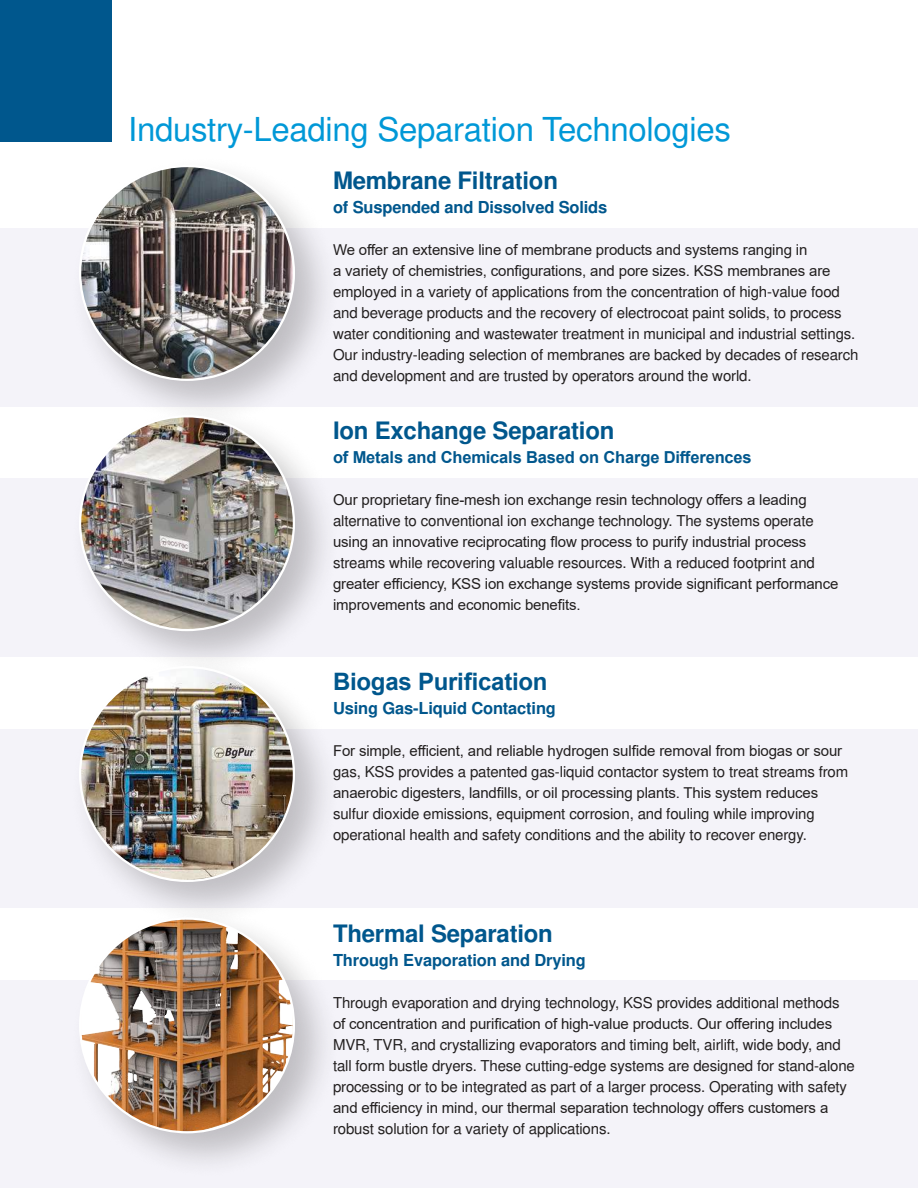
<style>
.page{position:relative;width:918px;height:1188px;background:#fff}
.page>*{position:absolute;margin:0;border:0;box-sizing:border-box;transform-origin:0 0}
.t1{font:33px "Arial";letter-spacing:-.01em;color:#0098d7}
.t2{font:700 24px "Arial";letter-spacing:-.01em;color:#00578d}
.t3{font:700 16.5px "Arial";letter-spacing:-.01em;color:#00578d}
.t4{font:15px/21px "Arial";letter-spacing:-.01em;color:#221f1f}
</style>
<div class="page">
<div style="left:0;top:0;width:111px;height:141px;background:#00578d"></div>
<div style="left:0;top:228px;width:918px;height:178px;background:#f4f3f9"></div>
<div style="left:0;top:479px;width:918px;height:178px;background:#f4f3f9"></div>
<div style="left:0;top:729px;width:918px;height:178px;background:#f4f3f9"></div>
<div style="left:0;top:980px;width:918px;height:208px;background:#f4f3f9"></div>
<div style="left:68px;top:154px;width:274px;height:274px;background:#221f1f;opacity:.25"></div>
<img style="left:80px;top:166px;width:214px;height:214px;border-radius:107px">
<div style="left:68px;top:404px;width:274px;height:274px;background:#221f1f;opacity:.25"></div>
<img style="left:80px;top:416px;width:214px;height:214px;border-radius:107px">
<div style="left:68px;top:655px;width:274px;height:274px;background:#221f1f;opacity:.25"></div>
<img style="left:80px;top:667px;width:214px;height:214px;border-radius:107px">
<div style="left:68px;top:906px;width:274px;height:274px;background:#221f1f;opacity:.25"></div>
<img style="left:80px;top:919px;width:214px;height:213px;border-radius:107px">
<h1 class="t1" style="left:128px;top:117px;width:604px">Industry-Leading Separation Technologies</h1>
<h2 class="t2" style="left:333px;top:171px;width:227px">Membrane Filtration</h2>
<p class="t3" style="left:333px;top:200px;width:276px">of Suspended and Dissolved Solids</p>
<p class="t4" style="left:333px;top:239px;width:527px">We o昀昀er an extensive line of membrane products and systems ranging in<br>a variety of chemistries, con昀椀gurations, and pore sizes. KSS membranes are employed in a variety of applications from the concentration of high-value food and beverage products and the recovery of electrocoat paint solids, to process water conditioning and wastewater treatment in municipal and industrial settings.<br>Our industry-leading selection of membranes are backed by decades of research and development and are trusted by operators around the world.</p>
<h2 class="t2" style="left:333px;top:421px;width:283px">Ion Exchange Separation</h2>
<p class="t3" style="left:333px;top:446px;width:420px">of Metals and Chemicals Based on Charge Di昀昀erences</p>
<p class="t4" style="left:333px;top:489px;width:507px">Our proprietary 昀椀ne-mesh ion exchange resin technology o昀昀ers a leading alternative to conventional ion exchange technology. The systems operate using an innovative reciprocating 昀氀ow process to purify industrial process streams while recovering valuable resources. With a reduced footprint and greater e昀케ciency, KSS ion exchange systems provide signi昀椀cant performance improvements and economic bene昀椀ts.</p>
<h2 class="t2" style="left:333px;top:665px;width:216px">Biogas Puri昀椀cation</h2>
<p class="t3" style="left:333px;top:702px;width:225px">Using Gas-Liquid Contacting</p>
<p class="t4" style="left:333px;top:741px;width:517px">For simple, e昀케cient, and reliable hydrogen sul昀椀de removal from biogas or sour gas, KSS provides a patented gas-liquid contactor system to treat streams from anaerobic digesters, land昀椀lls, or oil processing plants. This system reduces sulfur dioxide emissions, equipment corrosion, and fouling while improving operational health and safety conditions and the ability to recover energy.</p>
<h2 class="t2" style="left:333px;top:924px;width:221px">Thermal Separation</h2>
<p class="t3" style="left:333px;top:954px;width:254px">Through Evaporation and Drying</p>
<p class="t4" style="left:333px;top:994px;width:523px">Through evaporation and drying technology, KSS provides additional methods of concentration and puri昀椀cation of high-value products. Our o昀昀ering includes MVR, TVR, and crystallizing evaporators and timing belt, airlift, wide body, and tall form bustle dryers. These cutting-edge systems are designed for stand-alone processing or to be integrated as part of a larger process. Operating with safety and e昀케ciency in mind, our thermal separation technology o昀昀ers customers a robust solution for a variety of applications.</p>
</div>
